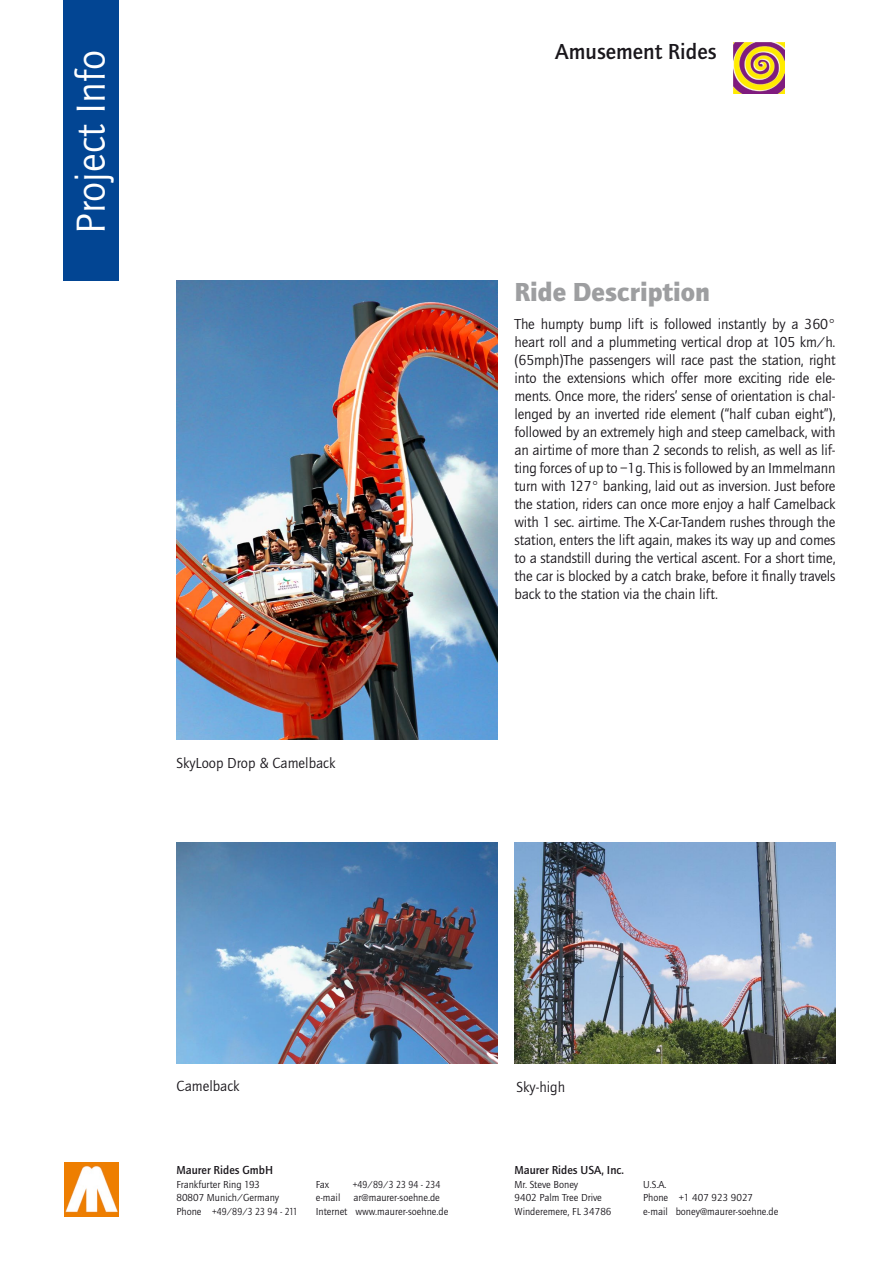
<style>
.page{position:relative;width:893px;height:1263px;background:#fff}
.page>*{position:absolute;margin:0;border:0;box-sizing:border-box;transform-origin:0 0}
.t1{font:42px "Quay Sans EF";color:#fff}
.t2{font:900 27px "Quay Sans EF";color:#9d9ea0}
.t3{font:500 22.5px "Quay Sans EF";color:#1a171c}
.t4{font:15px/18px "Quay Sans EF";letter-spacing:-.01em;color:#1a171c;text-align:justify}
.t5{font:500 12px "Quay Sans EF";color:#1a171c}
.t6{font:10.5px/13.5px "Quay Sans EF";color:#1a171c}
.t7{font:10.5px "Quay Sans EF";color:#1a171c;scale:.9 1}
</style>
<div class="page">
<img style="left:733px;top:43px;width:51px;height:51px">
<div style="left:64px;top:0;width:55px;height:281px;background:#024593"></div>
<img style="left:65px;top:1162px;width:54px;height:54px">
<img style="left:176px;top:281px;width:321px;height:459px">
<img style="left:176px;top:842px;width:321px;height:221px">
<img style="left:514px;top:842px;width:321px;height:221px">
<h1 class="t1" style="left:68px;top:234px;width:185px;rotate:-90deg">Project Info</h1>
<p class="t4" style="left:176px;top:754px;width:161px">SkyLoop Drop &amp; Camelback</p>
<h3 class="t3" style="left:555px;top:39px;width:163px">Amusement Rides</h3>
<h2 class="t2" style="left:514px;top:276px;width:197px">Ride Description</h2>
<p class="t4" style="left:514px;top:315px;width:323px">The humpty bump lift is followed instantly by a 360° heart roll and a plummeting vertical drop at 105 km/h. (65mph)The passengers will race past the station, right into the extensions which offer more exciting ride ele&shy;ments. Once more, the riders’ sense of orientation is chal&shy;lenged by an inverted ride element (“half cuban eight”), followed by an extremely high and steep camelback, with an airtime of more than 2 seconds to relish, as well as lif&shy;ting forces of up to –1g. This is followed by an Immelmann turn with 127° banking, laid out as inversion. Just before the station, riders can once more enjoy a half Camelback with 1 sec. airtime. The X-Car-Tandem rushes through the station, enters the lift again, makes its way up and comes to a standstill during the vertical ascent. For a short time, the car is blocked by a catch brake, before it finally travels back to the station via the chain lift.</p>
<p class="t4" style="left:176px;top:1078px;width:65px">Camelback</p>
<p class="t4" style="left:516px;top:1078px;width:50px">Sky-high</p>
<p class="t5" style="left:176px;top:1163px;width:98px">Maurer Rides GmbH</p>
<p class="t6" style="left:176px;top:1177px;width:123px">Frankfurter Ring 193<br>80807 Munich/Germany<br>Phone +49/89/3 23 94 - 211</p>
<p class="t6" style="left:316px;top:1177px;width:15px">Fax</p>
<p class="t7" style="left:353px;top:1178px;width:99px">+49/89/3 23 94 - 234</p>
<p class="t6" style="left:316px;top:1191px;width:26px">e-mail</p>
<p class="t6" style="left:316px;top:1191px;width:134px;text-indent:38px">ar@maurer-soehne.de<br>Internet www.maurer-soehne.de</p>
<p class="t5" style="left:514px;top:1163px;width:111px">Maurer Rides USA, Inc.</p>
<p class="t6" style="left:514px;top:1177px;width:98px">Mr. Steve Boney<br>9402 Palm Tree Drive<br>Winderemere, FL 34786</p>
<p class="t6" style="left:643px;top:1177px;width:137px">U.S.A.<br>Phone +1 407 923 9027 e-mail boney@maurer-soehne.de</p>
</div>
